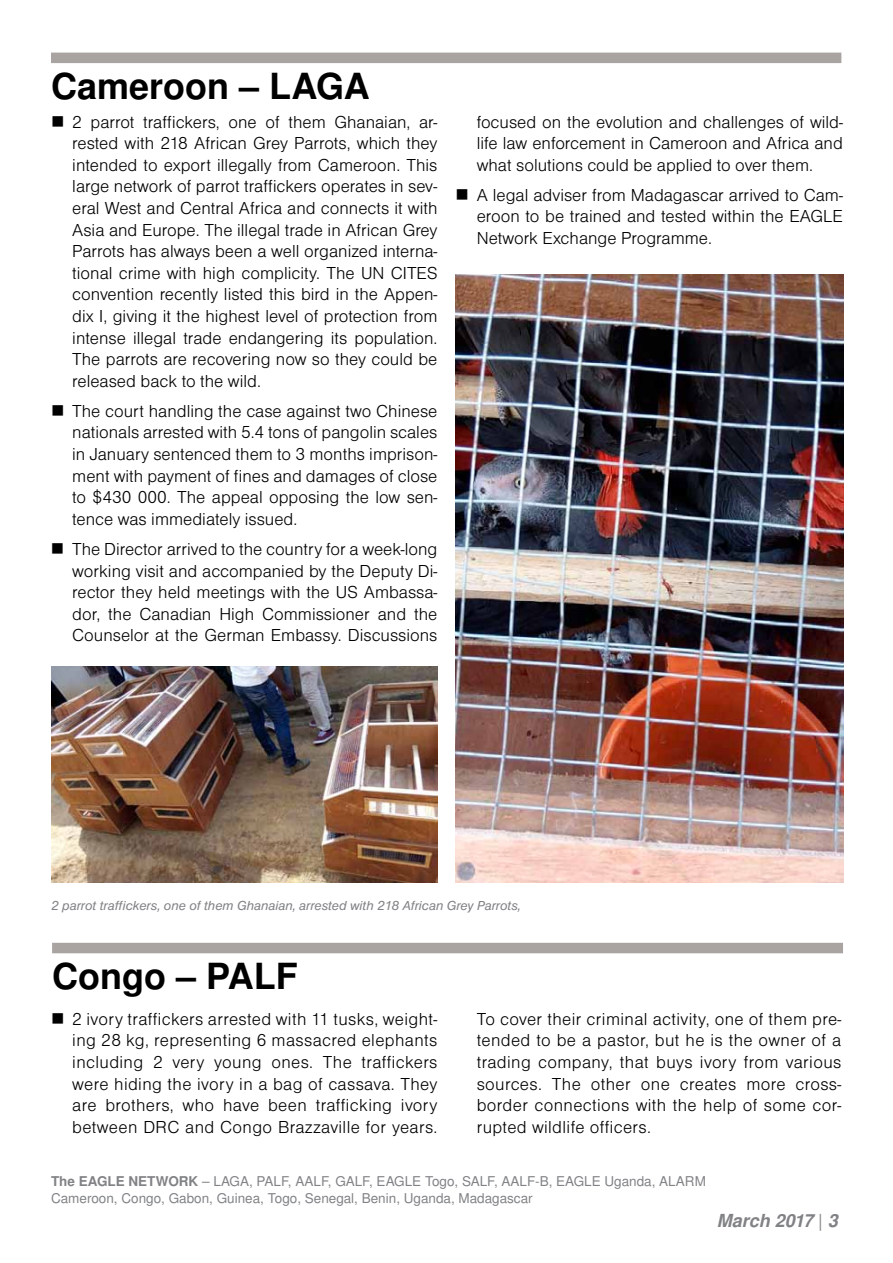
<style>
.page{position:relative;width:893px;height:1263px;background:#fff}
.page>*{position:absolute;margin:0;border:0;box-sizing:border-box;transform-origin:0 0}
.t1{font:700 36px "Nimbus Sans LOT";color:#000}
.t2{font:18px/21.6px "Nimbus Sans DOT Ligh";color:#000;text-align:justify}
.t3{font:italic 700 18px "Nimbus Sans LOT";color:#808285}
.t4{font:13.5px/16.2px "Nimbus Sans LOT";color:#808285}
.t5{font:italic 13.5px "Nimbus Sans DOT";color:#808285}
.s1{font-weight:700}
.s2{font-weight:400;font-style:normal}
</style>
<div class="page">
<div style="left:51px;top:53px;width:790px;height:10px;background:#a9a3a1"></div>
<img style="left:455px;top:274px;width:388px;height:608px">
<img style="left:51px;top:666px;width:386px;height:216px">
<div style="left:52px;top:943px;width:791px;height:10px;background:#a9a3a1"></div>
<h1 class="t1" style="left:51px;top:65px;width:320px">Cameroon – LAGA</h1>
<p class="t2" style="left:72px;top:111px;width:367px">2 parrot traffickers, one of them Ghanaian, ar&shy;rested with 218 African Grey Parrots, which they intended to export illegally from Cameroon. This large network of parrot traffickers operates in sev&shy;eral West and Central Africa and connects it with Asia and Europe. The illegal trade in African Grey Parrots has always been a well organized interna&shy;tional crime with high complicity. The UN CITES convention recently listed this bird in the Appen&shy;dix I, giving it the highest level of protection from intense illegal trade endangering its population.<br>The parrots are recovering now so they could be released back to the wild.</p>
<p class="t2" style="left:72px;top:400px;width:367px">The court handling the case against two Chinese nationals arrested with 5.4 tons of pangolin scales in January sentenced them to 3 months imprison&shy;ment with payment of fines and damages of close to $430 000. The appeal opposing the low sen&shy;tence was immediately issued.</p>
<p class="t2" style="left:72px;top:538px;width:367px">The Director arrived to the country for a week-long working visit and accompanied by the Deputy Di&shy;rector they held meetings with the US Ambassa&shy;dor, the Canadian High Commissioner and the Counselor at the German Embassy. Discussions</p>
<p class="t2" style="left:477px;top:111px;width:368px">focused on the evolution and challenges of wild&shy;life law enforcement in Cameroon and Africa and what solutions could be applied to over them.</p>
<p class="t2" style="left:477px;top:184px;width:368px">A legal adviser from Madagascar arrived to Cam&shy;eroon to be trained and tested within the EAGLE Network Exchange Programme.</p>
<p class="t5" style="left:51px;top:897px;width:471px">2 parrot traffickers, one of them Ghanaian, arrested with 218 African Grey Parrots,</p>
<h1 class="t1" style="left:52px;top:955px;width:247px">Congo – PALF</h1>
<p class="t2" style="left:72px;top:1008px;width:367px">2 ivory traffickers arrested with 11 tusks, weight&shy;ing 28 kg, representing 6 massacred elephants including 2 very young ones. The traffickers were hiding the ivory in a bag of cassava. They are brothers, who have been trafficking ivory between DRC and Congo Brazzaville for years.</p>
<p class="t2" style="left:477px;top:1008px;width:366px">To cover their criminal activity, one of them pre&shy;tended to be a pastor, but he is the owner of a trading company, that buys ivory from various sources. The other one creates more cross&shy;border connections with the help of some cor&shy;rupted wildlife officers.</p>
<p class="t4" style="left:51px;top:1174px;width:656px"><span class="s1">The EAGLE NETWORK</span> – LAGA, PALF, AALF, GALF, EAGLE Togo, SALF, AALF-B, EAGLE Uganda, ALARM<br>Cameroon, Congo, Gabon, Guinea, Togo, Senegal, Benin, Uganda, Madagascar</p>
<p class="t3" style="left:717px;top:1210px;width:122px">March 2017 <span class="s2">|</span> 3</p>
</div>
